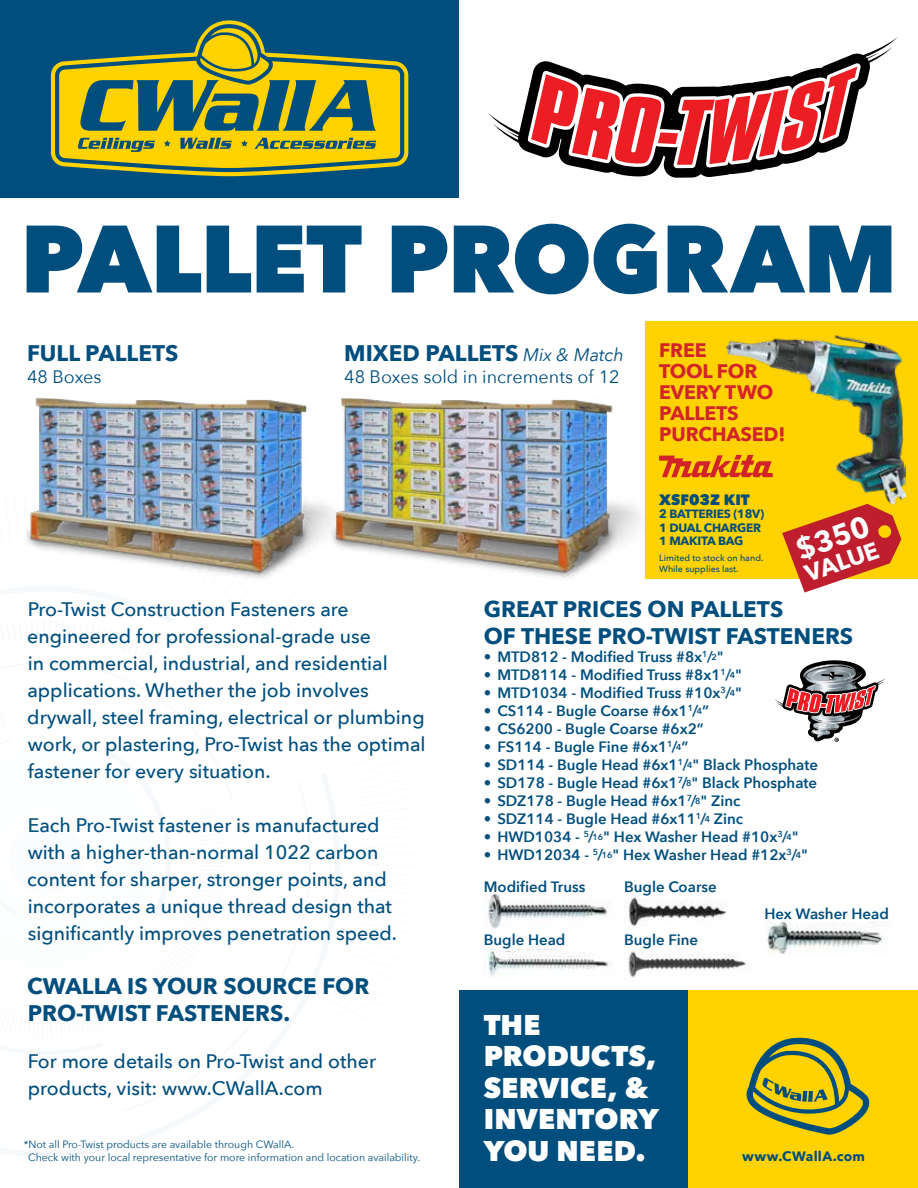
<style>
.page{position:relative;width:918px;height:1188px;background:#fff}
.page>*{position:absolute;margin:0;border:0;box-sizing:border-box;transform-origin:0 0}
.t1{font:800 94.5px "Avenir Next";letter-spacing:-.015em;color:#004e7d}
.t2{font:700 29.25px "Avenir Next";color:#fff}
.t3{font:800 28.5px/31.5px "Avenir Next";color:#fff}
.t4{font:700 23.7px "Avenir Next";color:#fff}
.t5{font:700 22.5px/27px "Avenir Next";color:#004e7d}
.t6{font:500 19.5px/27px "Avenir Next";color:#004e7d}
.t7{font:700 19.5px/21px "Avenir Next";letter-spacing:-.01em;color:#d2242a}
.t8{font:18px "Avenir Next";color:#004e7d}
.t9{font:600 15px "Avenir Next";color:#004e7d}
.t10{font:800 15px "Avenir Next";color:#004e7d}
.t11{font:700 13.5px "Avenir Next";letter-spacing:.015em;color:#004e7d}
.t12{font:700 12px/13.5px "Avenir Next";letter-spacing:-.02em;color:#004e7d}
.t13{font:10.5px/12.6px "Avenir Next";color:#004e7d}
.t14{font:500 9px/10.5px "Avenir Next";color:#004e7d}
.s1{font-weight:400;font-style:italic;font-size:18px}
.s2{font-size:8.7px}
</style>
<div class="page">
<div style="left:645px;top:322px;width:273px;height:257px;background:#ffd200"></div>
<div style="left:0;top:0;width:459px;height:198px;background:#004e7d"></div>
<svg style="left:51px;top:20px;width:357px;height:156px"></svg>
<div style="left:459px;top:990px;width:229px;height:198px;background:#004e7d"></div>
<div style="left:688px;top:990px;width:230px;height:198px;background:#ffd200"></div>
<svg style="left:747px;top:1037px;width:123px;height:98px"></svg>
<img style="left:384px;top:398px;width:257px;height:180px">
<img style="left:25px;top:397px;width:359px;height:183px">
<img style="left:485px;top:893px;width:124px;height:35px">
<img style="left:485px;top:948px;width:126px;height:29px">
<img style="left:628px;top:893px;width:98px;height:33px">
<img style="left:624px;top:951px;width:123px;height:27px">
<img style="left:767px;top:920px;width:121px;height:34px">
<svg style="left:618px;top:174px;width:115px;height:4px"></svg>
<svg style="left:488px;top:37px;width:410px;height:137px"></svg>
<svg style="left:775px;top:660px;width:111px;height:82px"></svg>
<img style="left:727px;top:335px;width:178px;height:169px">
<svg style="left:659px;top:455px;width:114px;height:22px"></svg>
<svg style="left:782px;top:504px;width:119px;height:88px"></svg>
<h1 class="t1" style="left:20px;top:201px;width:879px">PALLET PROGRAM</h1>
<p class="t5" style="left:27px;top:340px;width:153px">FULL PALLETS</p>
<p class="t8" style="left:27px;top:362px;width:76px">48 Boxes</p>
<p class="t5" style="left:344px;top:340px;width:281px">MIXED PALLETS <span class="s1">Mix &amp; Match</span></p>
<p class="t8" style="left:344px;top:362px;width:277px">48 Boxes sold in increments of 12</p>
<p class="t7" style="left:659px;top:339px;width:128px">FREE<br>TOOL FOR<br>EVERY TWO<br>PALLETS<br>PURCHASED!</p>
<p class="t10" style="left:659px;top:490px;width:92px">XSF03Z KIT</p>
<p class="t12" style="left:659px;top:507px;width:107px">2 BATTERIES (18V)<br>1 DUAL CHARGER<br>1 MAKITA BAG</p>
<p class="t14" style="left:659px;top:552px;width:106px">Limited to stock on hand.<br>While supplies last.</p>
<h2 class="t2" style="left:789px;top:526px;width:77px;rotate:-19deg">$350</h2>
<p class="t4" style="left:799px;top:555px;width:78px;rotate:-19deg">VALUE</p>
<p class="t5" style="left:484px;top:595px;width:371px">GREAT PRICES ON PALLETS<br>OF THESE PRO-TWIST FASTENERS</p>
<p class="t9" style="left:484px;top:643px;width:241px">• MTD812 - Modified Truss #8x<sup>1</sup>/<span class="s2">2</span>"</p>
<p class="t9" style="left:484px;top:661px;width:260px">• MTD8114 - Modified Truss #8x1<sup>1</sup>/<span class="s2">4</span>"</p>
<p class="t9" style="left:484px;top:679px;width:260px">• MTD1034 - Modified Truss #10x<sup>3</sup>/<span class="s2">4</span>"</p>
<p class="t9" style="left:484px;top:697px;width:227px">• CS114 - Bugle Coarse #6x1<sup>1</sup>/<span class="s2">4</span>”</p>
<p class="t9" style="left:484px;top:715px;width:222px">• CS6200 - Bugle Coarse #6x2”</p>
<p class="t9" style="left:484px;top:733px;width:206px">• FS114 - Bugle Fine #6x1<sup>1</sup>/<span class="s2">4</span>”</p>
<p class="t9" style="left:484px;top:751px;width:336px">• SD114 - Bugle Head #6x1<sup>1</sup>/<span class="s2">4</span>" Black Phosphate</p>
<p class="t9" style="left:484px;top:769px;width:335px">• SD178 - Bugle Head #6x1<sup>7</sup>/<span class="s2">8</span>" Black Phosphate</p>
<p class="t9" style="left:484px;top:787px;width:258px">• SDZ178 - Bugle Head #6x1<sup>7</sup>/<span class="s2">8</span>" Zinc</p>
<p class="t9" style="left:484px;top:805px;width:261px">• SDZ114 - Bugle Head #6x11<sup>1</sup>/<span class="s2">4</span> Zinc</p>
<p class="t9" style="left:484px;top:823px;width:316px">• HWD1034 - <sup>5</sup>/<span class="s2">16</span>" Hex Washer Head #10x<sup>3</sup>/<span class="s2">4</span>"</p>
<p class="t9" style="left:484px;top:841px;width:326px">• HWD12034 - <sup>5</sup>/<span class="s2">16</span>" Hex Washer Head #12x<sup>3</sup>/<span class="s2">4</span>"</p>
<p class="t6" style="left:27px;top:595px;width:400px">Pro-Twist Construction Fasteners are engineered for professional-grade use<br>in commercial, industrial, and residential applications. Whether the job involves drywall, steel framing, electrical or plumbing work, or plastering, Pro-Twist has the optimal fastener for every situation.</p>
<p class="t6" style="left:27px;top:811px;width:371px">Each Pro-Twist fastener is manufactured with a higher-than-normal 1022 carbon content for sharper, stronger points, and incorporates a unique thread design that significantly improves penetration speed.</p>
<p class="t5" style="left:27px;top:972px;width:344px">CWALLA IS YOUR SOURCE FOR<br>PRO-TWIST FASTENERS.</p>
<p class="t6" style="left:28px;top:1047px;width:350px">For more details on Pro-Twist and other products, visit: www.CWallA.com</p>
<p class="t9" style="left:484px;top:874px;width:103px">Modified Truss</p>
<p class="t9" style="left:624px;top:874px;width:94px">Bugle Coarse</p>
<p class="t9" style="left:624px;top:927px;width:75px">Bugle Fine</p>
<p class="t9" style="left:764px;top:901px;width:126px">Hex Washer Head</p>
<p class="t9" style="left:484px;top:927px;width:83px">Bugle Head</p>
<h3 class="t3" style="left:484px;top:1009px;width:177px">THE<br>PRODUCTS,<br>SERVICE, &amp;<br>INVENTORY<br>YOU NEED.</h3>
<p class="t13" style="left:28px;top:1138px;width:394px;text-indent:-4px">*Not all Pro-Twist products are available through CWallA.<br>Check with your local representative for more information and location availability.</p>
<p class="t11" style="left:742px;top:1145px;width:125px">www.CWallA.com</p>
</div>
